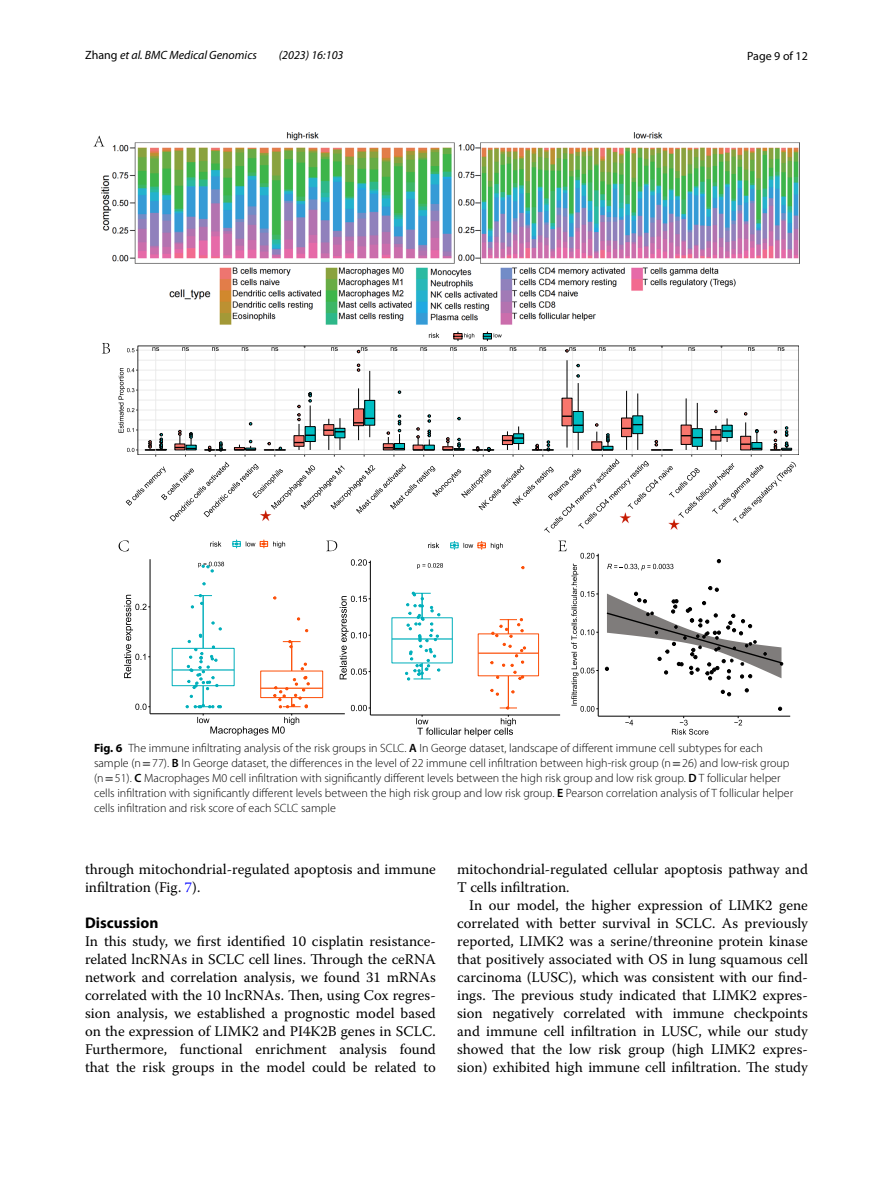
<style>
.page{position:relative;width:893px;height:1187px;background:#fff}
.page>*{position:absolute;margin:0;border:0;box-sizing:border-box;transform-origin:0 0}
.t1{font:700 15.45px "Myriad Pro";color:#000}
.t2{font:14.7px/18px "Warnock Pro";color:#000}
.t3{font:300 12px/15px "Myriad Pro";color:#000}
.t4{font:italic 12px "Myriad Pro";color:#000}
.t5{font:12px "Myriad Pro";color:#000}
.s1{font-style:normal}
.s2{font-weight:700}
.s3{font-weight:600}
.s4{font-family:"STIX";font-weight:400}
.s5{color:#00f}
</style>
<div class="page">
<img style="left:101px;top:133px;width:698px;height:334px">
<div style="left:138px;top:346px;width:661px;height:109px;background:#fff"></div>
<hr style="left:138px;top:439px;width:661px;height:1px;background:#ebebeb">
<hr style="left:138px;top:419px;width:661px;height:1px;background:#ebebeb">
<hr style="left:138px;top:400px;width:661px;height:1px;background:#ebebeb">
<hr style="left:138px;top:380px;width:661px;height:1px;background:#ebebeb">
<hr style="left:138px;top:360px;width:661px;height:1px;background:#ebebeb">
<hr style="left:138px;top:449px;width:661px;height:1px;background:#ebebeb">
<hr style="left:138px;top:429px;width:661px;height:1px;background:#ebebeb">
<hr style="left:138px;top:409px;width:661px;height:1px;background:#ebebeb">
<hr style="left:138px;top:390px;width:661px;height:1px;background:#ebebeb">
<hr style="left:138px;top:370px;width:661px;height:1px;background:#ebebeb">
<hr style="left:138px;top:350px;width:661px;height:1px;background:#ebebeb">
<hr style="left:155px;top:346px;width:1px;height:109px;background:#ebebeb">
<hr style="left:185px;top:346px;width:1px;height:109px;background:#ebebeb">
<hr style="left:215px;top:346px;width:1px;height:109px;background:#ebebeb">
<hr style="left:245px;top:346px;width:1px;height:109px;background:#ebebeb">
<hr style="left:274px;top:346px;width:1px;height:109px;background:#ebebeb">
<hr style="left:304px;top:346px;width:1px;height:109px;background:#ebebeb">
<hr style="left:334px;top:346px;width:1px;height:109px;background:#ebebeb">
<hr style="left:364px;top:346px;width:1px;height:109px;background:#ebebeb">
<hr style="left:394px;top:346px;width:1px;height:109px;background:#ebebeb">
<hr style="left:423px;top:346px;width:1px;height:109px;background:#ebebeb">
<hr style="left:453px;top:346px;width:1px;height:109px;background:#ebebeb">
<hr style="left:483px;top:346px;width:1px;height:109px;background:#ebebeb">
<hr style="left:513px;top:346px;width:1px;height:109px;background:#ebebeb">
<hr style="left:542px;top:346px;width:1px;height:109px;background:#ebebeb">
<hr style="left:572px;top:346px;width:1px;height:109px;background:#ebebeb">
<hr style="left:602px;top:346px;width:1px;height:109px;background:#ebebeb">
<hr style="left:632px;top:346px;width:1px;height:109px;background:#ebebeb">
<hr style="left:662px;top:346px;width:1px;height:109px;background:#ebebeb">
<hr style="left:691px;top:346px;width:1px;height:109px;background:#ebebeb">
<hr style="left:721px;top:346px;width:1px;height:109px;background:#ebebeb">
<hr style="left:751px;top:346px;width:1px;height:109px;background:#ebebeb">
<hr style="left:781px;top:346px;width:1px;height:109px;background:#ebebeb">
<hr style="left:567px;top:360px;width:1px;height:38px;background:#000">
<svg style="left:182px;top:348px;width:7px;height:3px"></svg>
<svg style="left:152px;top:348px;width:7px;height:3px"></svg>
<svg style="left:565px;top:348px;width:11px;height:4px"></svg>
<svg style="left:688px;top:348px;width:7px;height:3px"></svg>
<svg style="left:629px;top:348px;width:7px;height:3px"></svg>
<svg style="left:599px;top:348px;width:7px;height:3px"></svg>
<svg style="left:778px;top:348px;width:6px;height:3px"></svg>
<svg style="left:748px;top:348px;width:7px;height:3px"></svg>
<svg style="left:540px;top:348px;width:6px;height:3px"></svg>
<svg style="left:510px;top:348px;width:6px;height:3px"></svg>
<svg style="left:450px;top:348px;width:7px;height:3px"></svg>
<svg style="left:331px;top:348px;width:7px;height:3px"></svg>
<svg style="left:357px;top:348px;width:11px;height:5px"></svg>
<svg style="left:242px;top:348px;width:6px;height:3px"></svg>
<svg style="left:212px;top:348px;width:7px;height:3px"></svg>
<svg style="left:420px;top:348px;width:7px;height:3px"></svg>
<svg style="left:391px;top:348px;width:6px;height:3px"></svg>
<svg style="left:272px;top:348px;width:6px;height:3px"></svg>
<svg style="left:480px;top:348px;width:7px;height:3px"></svg>
<svg style="left:127px;top:348px;width:11px;height:4px"></svg>
<svg style="left:119px;top:364px;width:677px;height:168px"></svg>
<div style="left:428px;top:327px;width:81px;height:18px;background:#fff"></div>
<svg style="left:429px;top:333px;width:10px;height:5px"></svg>
<svg style="left:453px;top:332px;width:21px;height:9px"></svg>
<svg style="left:483px;top:332px;width:19px;height:9px"></svg>
<svg style="left:778px;top:706px;width:4px;height:4px"></svg>
<svg style="left:717px;top:559px;width:4px;height:4px"></svg>
<svg style="left:745px;top:688px;width:4px;height:4px"></svg>
<svg style="left:721px;top:690px;width:10px;height:6px"></svg>
<svg style="left:605px;top:586px;width:178px;height:94px"></svg>
<svg style="left:607px;top:563px;width:66px;height:7px"></svg>
<hr style="left:598px;top:553px;width:1px;height:163px;background:#000">
<hr style="left:598px;top:715px;width:192px;height:1px;background:#000">
<svg style="left:625px;top:716px;width:8px;height:9px"></svg>
<svg style="left:734px;top:716px;width:8px;height:9px"></svg>
<svg style="left:672px;top:716px;width:36px;height:18px"></svg>
<hr style="left:203px;top:595px;width:1px;height:53px;background:#00afbb">
<div style="left:172px;top:648px;width:62px;height:38px;border:1px solid #00afbb"></div>
<hr style="left:172px;top:669px;width:62px;height:1px;background:#00afbb">
<div style="left:260px;top:670px;width:63px;height:27px;border:1px solid #fc4e07"></div>
<hr style="left:261px;top:687px;width:62px;height:1px;background:#fc4e07">
<svg style="left:191px;top:594px;width:21px;height:14px"></svg>
<svg style="left:198px;top:561px;width:26px;height:11px"></svg>
<hr style="left:150px;top:559px;width:1px;height:154px;background:#000">
<svg style="left:135px;top:703px;width:15px;height:6px"></svg>
<hr style="left:150px;top:713px;width:195px;height:1px;background:#000">
<svg style="left:186px;top:617px;width:124px;height:118px"></svg>
<svg style="left:124px;top:594px;width:26px;height:84px"></svg>
<svg style="left:210px;top:541px;width:11px;height:5px"></svg>
<svg style="left:232px;top:540px;width:53px;height:8px"></svg>
<div style="left:392px;top:617px;width:61px;height:46px;border:1px solid #00afbb"></div>
<hr style="left:392px;top:638px;width:60px;height:1px;background:#00afbb">
<hr style="left:508px;top:675px;width:1px;height:33px;background:#fc4e07">
<div style="left:478px;top:633px;width:61px;height:43px;border:1px solid #fc4e07"></div>
<hr style="left:478px;top:652px;width:61px;height:1px;background:#fc4e07">
<svg style="left:405px;top:592px;width:35px;height:88px"></svg>
<svg style="left:500px;top:706px;width:17px;height:3px"></svg>
<svg style="left:491px;top:643px;width:35px;height:36px"></svg>
<svg style="left:491px;top:618px;width:32px;height:19px"></svg>
<svg style="left:491px;top:689px;width:8px;height:6px"></svg>
<svg style="left:417px;top:563px;width:26px;height:6px"></svg>
<hr style="left:370px;top:560px;width:1px;height:155px;background:#000">
<svg style="left:351px;top:704px;width:19px;height:7px"></svg>
<svg style="left:351px;top:559px;width:19px;height:6px"></svg>
<hr style="left:370px;top:714px;width:190px;height:1px;background:#000">
<svg style="left:416px;top:715px;width:100px;height:21px"></svg>
<svg style="left:340px;top:595px;width:30px;height:84px"></svg>
<svg style="left:428px;top:542px;width:11px;height:6px"></svg>
<svg style="left:450px;top:541px;width:53px;height:8px"></svg>
<svg style="left:102px;top:343px;width:8px;height:10px"></svg>
<svg style="left:326px;top:540px;width:11px;height:11px"></svg>
<svg style="left:558px;top:540px;width:40px;height:171px"></svg>
<svg style="left:119px;top:540px;width:10px;height:11px"></svg>
<svg style="left:94px;top:136px;width:10px;height:10px"></svg>
<p class="t4" style="left:85px;top:48px;width:173px"><span class="s1">Zhang</span> et al. BMC Medical Genomics</p>
<p class="t4" style="left:279px;top:48px;width:66px">(2023) 16:103</p>
<p class="t5" style="left:747px;top:48px;width:62px">Page 9 of 12</p>
<p class="t3" style="left:94px;top:740px;width:701px"><span class="s2">Fig. 6</span> The immune infiltrating analysis of the risk groups in SCLC. <span class="s3">A</span> In George dataset, landscape of different immune cell subtypes for each sample (n<span class="s4">=</span>77). <span class="s3">B</span> In George dataset, the differences in the level of 22 immune cell infiltration between high-risk group (n<span class="s4">=</span>26) and low-risk group (n<span class="s4">=</span>51). <span class="s3">C</span> Macrophages M0 cell infiltration with significantly different levels between the high risk group and low risk group. <span class="s3">D</span> T follicular helper cells infiltration with significantly different levels between the high risk group and low risk group. <span class="s3">E</span> Pearson correlation analysis of T follicular helper cells infiltration and risk score of each SCLC sample</p>
<p class="t2" style="left:85px;top:860px;width:352px">through mitochondrial-regulated apoptosis and immune infiltration (Fig. <span class="s5">7</span>).</p>
<p class="t1" style="left:85px;top:912px;width:75px">Discussion</p>
<p class="t2" style="left:85px;top:932px;width:352px;text-align:justify">In this study, we first identified 10 cisplatin resistance&shy;related lncRNAs in SCLC cell lines. Through the ceRNA network and correlation analysis, we found 31 mRNAs correlated with the 10 lncRNAs. Then, using Cox regres&shy;sion analysis, we established a prognostic model based on the expression of LIMK2 and PI4K2B genes in SCLC.<br>Furthermore, functional enrichment analysis found that the risk groups in the model could be related to</p>
<p class="t2" style="left:457px;top:860px;width:352px">mitochondrial-regulated cellular apoptosis pathway and<br>T cells infiltration.</p>
<p class="t2" style="left:457px;top:896px;width:352px;text-align:justify;text-indent:12px">In our model, the higher expression of LIMK2 gene correlated with better survival in SCLC. As previously reported, LIMK2 was a serine/threonine protein kinase that positively associated with OS in lung squamous cell carcinoma (LUSC), which was consistent with our find&shy;ings. The previous study indicated that LIMK2 expres&shy;sion negatively correlated with immune checkpoints and immune cell infiltration in LUSC, while our study showed that the low risk group (high LIMK2 expres&shy;sion) exhibited high immune cell infiltration. The study</p>
</div>
